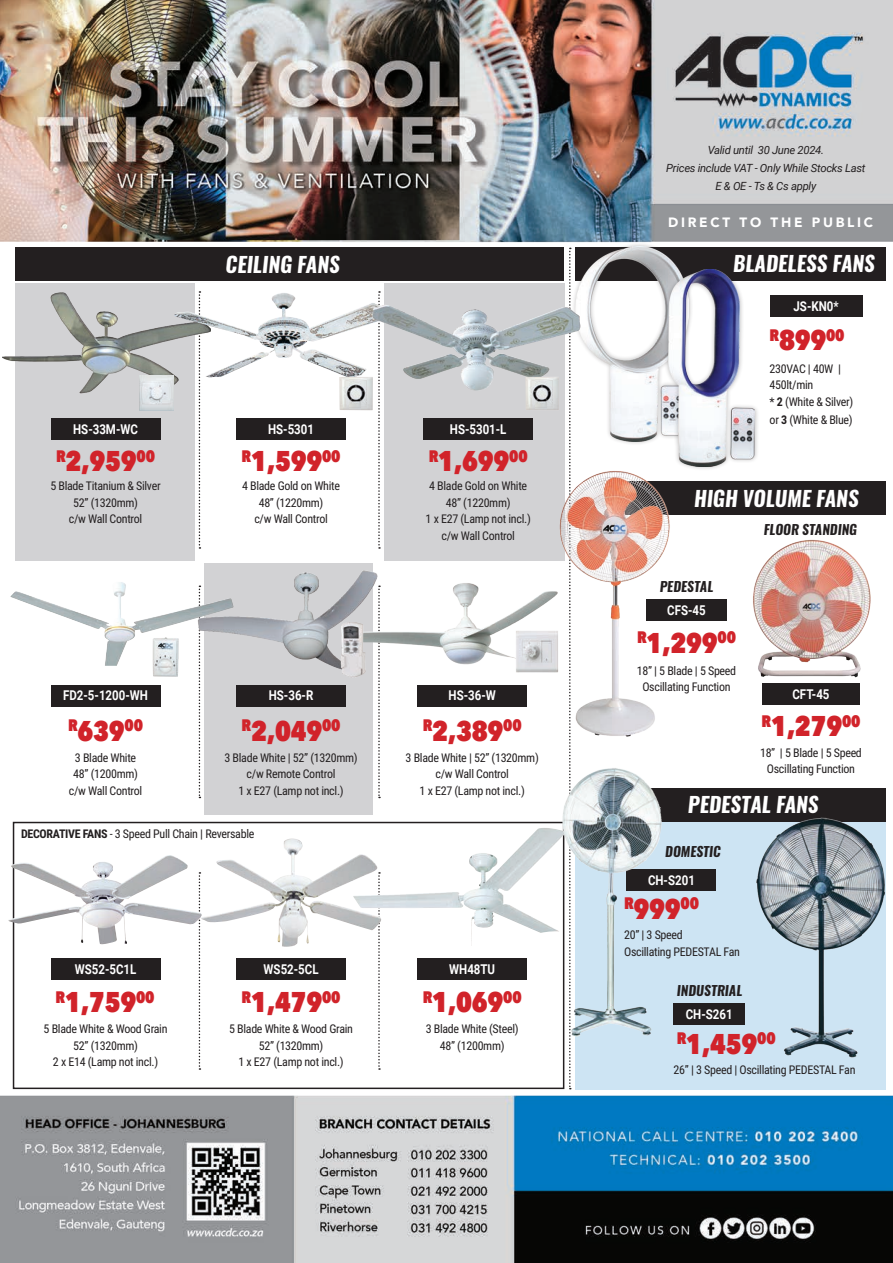
<style>
.page{position:relative;width:893px;height:1263px;background:#fff}
.page>*{position:absolute;margin:0;border:0;box-sizing:border-box;transform-origin:0 0}
.t1{font:800 28.5px "Avenir Next Condensed";letter-spacing:-.01em;color:#d1232a}
.t2{font:italic 700 21px "Oswald";color:#fff}
.t3{font:800 16.65px "Avenir Next Condensed";letter-spacing:-.01em;color:#d1232a}
.t4{font:700 13.5px "Roboto";color:#fff;scale:.85 1}
.t5{font:italic 700 13.5px "Oswald";color:#231f20}
.Paragraph_Style_1{font:900 13.5px "Avenir";letter-spacing:.2em;color:#fff}
.t6{font:12px "Roboto Condensed";letter-spacing:-.025em;color:#231f20}
.t7{font:italic 11.25px "Roboto";letter-spacing:-.025em;color:#231f20}
.s1{font-size:28.5px}
.s2{font-weight:700}
</style>
<div class="page">
<img style="left:0;top:0;width:893px;height:1263px">
<div style="left:16px;top:284px;width:179px;height:277px;background:#d2d2d4"></div>
<div style="left:205px;top:563px;width:168px;height:251px;background:#d2d2d4"></div>
<div style="left:575px;top:805px;width:311px;height:284px;background:#cde4f3"></div>
<div style="left:384px;top:284px;width:180px;height:277px;background:#d2d2d4"></div>
<svg style="left:378px;top:676px;width:2px;height:122px"></svg>
<svg style="left:378px;top:947px;width:2px;height:123px"></svg>
<svg style="left:378px;top:291px;width:2px;height:258px"></svg>
<svg style="left:199px;top:676px;width:1px;height:122px"></svg>
<svg style="left:199px;top:945px;width:1px;height:125px"></svg>
<svg style="left:199px;top:396px;width:1px;height:153px"></svg>
<img style="left:750px;top:540px;width:122px;height:139px">
<div style="left:762px;top:683px;width:98px;height:21px;background:#231f20"></div>
<div style="left:674px;top:1004px;width:71px;height:21px;background:#231f20"></div>
<div style="left:16px;top:248px;width:548px;height:33px;background:#231f20"></div>
<img style="left:383px;top:574px;width:173px;height:99px">
<div style="left:417px;top:958px;width:110px;height:21px;background:#231f20"></div>
<img style="left:514px;top:628px;width:42px;height:47px">
<div style="left:51px;top:958px;width:109px;height:21px;background:#231f20"></div>
<div style="left:13px;top:822px;width:551px;height:267px;border:2px solid #231f20"></div>
<div style="left:51px;top:685px;width:109px;height:21px;background:#231f20"></div>
<div style="left:51px;top:419px;width:109px;height:21px;background:#231f20"></div>
<div style="left:236px;top:419px;width:110px;height:21px;background:#231f20"></div>
<div style="left:423px;top:419px;width:110px;height:21px;background:#231f20"></div>
<div style="left:236px;top:958px;width:110px;height:21px;background:#231f20"></div>
<div style="left:236px;top:685px;width:110px;height:21px;background:#231f20"></div>
<div style="left:417px;top:685px;width:110px;height:21px;background:#231f20"></div>
<svg style="left:569px;top:248px;width:2px;height:841px"></svg>
<div style="left:582px;top:789px;width:304px;height:33px;background:#231f20"></div>
<div style="left:618px;top:482px;width:268px;height:33px;background:#231f20"></div>
<img style="left:556px;top:467px;width:121px;height:274px">
<img style="left:756px;top:814px;width:132px;height:244px">
<div style="left:646px;top:599px;width:80px;height:21px;background:#231f20"></div>
<div style="left:770px;top:295px;width:92px;height:22px;background:#231f20"></div>
<div style="left:627px;top:869px;width:89px;height:21px;background:#231f20"></div>
<div style="left:575px;top:248px;width:311px;height:33px;background:#231f20"></div>
<img style="left:10px;top:582px;width:179px;height:84px">
<img style="left:7px;top:855px;width:193px;height:90px">
<img style="left:189px;top:560px;width:194px;height:116px">
<img style="left:339px;top:622px;width:29px;height:55px">
<img style="left:2px;top:288px;width:208px;height:108px">
<img style="left:200px;top:838px;width:181px;height:109px">
<img style="left:353px;top:829px;width:185px;height:117px">
<img style="left:558px;top:763px;width:114px;height:273px">
<div style="left:571px;top:242px;width:122px;height:204px;background:#231f20;opacity:.3"></div>
<img style="left:575px;top:247px;width:113px;height:195px">
<div style="left:664px;top:265px;width:95px;height:206px;background:#231f20;opacity:.3"></div>
<img style="left:668px;top:270px;width:87px;height:196px">
<img style="left:139px;top:376px;width:35px;height:34px">
<img style="left:153px;top:637px;width:26px;height:40px">
<img style="left:174px;top:293px;width:210px;height:85px">
<img style="left:360px;top:297px;width:229px;height:101px">
<img style="left:339px;top:377px;width:34px;height:33px">
<img style="left:525px;top:377px;width:34px;height:33px">
<p class="t2" style="left:226px;top:250px;width:116px">CEILING FANS</p>
<p class="t4" style="left:73px;top:420px;width:78px">HS-33M-WC</p>
<p class="t4" style="left:268px;top:420px;width:56px">HS-5301</p>
<p class="t4" style="left:450px;top:420px;width:68px">HS-5301-L</p>
<p class="t1" style="left:56px;top:444px;width:100px"><sup>R</sup>2,959<sup>00</sup></p>
<p class="t6" style="left:50px;top:477px;width:112px">5 Blade Titanium &amp; Silver</p>
<p class="t6" style="left:73px;top:494px;width:66px">52” (1320mm)</p>
<p class="t6" style="left:69px;top:510px;width:75px">c/w Wall Control</p>
<p class="t1" style="left:242px;top:444px;width:100px"><sup>R</sup>1,599<sup>00</sup></p>
<p class="t6" style="left:242px;top:477px;width:100px">4 Blade Gold on White</p>
<p class="t6" style="left:259px;top:494px;width:66px">48” (1220mm)</p>
<p class="t6" style="left:254px;top:510px;width:75px">c/w Wall Control</p>
<p class="t1" style="left:429px;top:444px;width:100px"><sup>R</sup>1,699<sup>00</sup></p>
<p class="t6" style="left:429px;top:477px;width:100px">4 Blade Gold on White</p>
<p class="t6" style="left:446px;top:494px;width:66px">48” (1220mm)</p>
<p class="t6" style="left:426px;top:510px;width:107px">1 x E27 (Lamp not incl.)</p>
<p class="t6" style="left:441px;top:527px;width:75px">c/w Wall Control</p>
<p class="t4" style="left:63px;top:686px;width:101px">FD2-5-1200-WH</p>
<p class="t4" style="left:269px;top:686px;width:54px">HS-36-R</p>
<p class="t4" style="left:449px;top:686px;width:57px">HS-36-W</p>
<p class="t3" style="left:68px;top:715px;width:76px">R<span class="s1">639</span>00</p>
<p class="t1" style="left:242px;top:713px;width:100px"><sup>R</sup>2,049<sup>00</sup></p>
<p class="t1" style="left:423px;top:713px;width:100px"><sup>R</sup>2,389<sup>00</sup></p>
<p class="t6" style="left:75px;top:749px;width:63px">3 Blade White</p>
<p class="t6" style="left:73px;top:765px;width:66px">48” (1200mm)</p>
<p class="t6" style="left:69px;top:782px;width:75px">c/w Wall Control</p>
<p class="t6" style="left:224px;top:749px;width:135px">3 Blade White | 52” (1320mm)</p>
<p class="t6" style="left:247px;top:765px;width:90px">c/w Remote Control</p>
<p class="t6" style="left:238px;top:782px;width:107px">1 x E27 (Lamp not incl.)</p>
<p class="t6" style="left:406px;top:749px;width:135px">3 Blade White | 52” (1320mm)</p>
<p class="t6" style="left:435px;top:765px;width:75px">c/w Wall Control</p>
<p class="t6" style="left:420px;top:782px;width:107px">1 x E27 (Lamp not incl.)</p>
<p class="t6" style="left:21px;top:825px;width:235px"><span class="s2">DECORATIVE FANS</span> - 3 Speed Pull Chain | Reversable</p>
<p class="t4" style="left:75px;top:959px;width:74px">WS52-5C1L</p>
<p class="t4" style="left:264px;top:959px;width:66px">WS52-5CL</p>
<p class="t4" style="left:449px;top:959px;width:56px">WH48TU</p>
<p class="t3" style="left:56px;top:986px;width:11px">R</p>
<p class="t3" style="left:503px;top:986px;width:20px">00</p>
<p class="t1" style="left:65px;top:984px;width:91px">1,759<sup>00</sup></p>
<p class="t1" style="left:242px;top:984px;width:100px"><sup>R</sup>1,479<sup>00</sup></p>
<p class="t1" style="left:423px;top:984px;width:82px"><sup>R</sup>1,069</p>
<p class="t6" style="left:44px;top:1020px;width:125px">5 Blade White &amp; Wood Grain</p>
<p class="t6" style="left:73px;top:1037px;width:66px">52” (1320mm)</p>
<p class="t6" style="left:53px;top:1053px;width:107px">2 x E14 (Lamp not incl.)</p>
<p class="t6" style="left:229px;top:1020px;width:125px">5 Blade White &amp; Wood Grain</p>
<p class="t6" style="left:259px;top:1037px;width:66px">52” (1320mm)</p>
<p class="t6" style="left:238px;top:1053px;width:107px">1 x E27 (Lamp not incl.)</p>
<p class="t6" style="left:426px;top:1020px;width:94px">3 Blade White (Steel)</p>
<p class="t6" style="left:440px;top:1037px;width:66px">48” (1200mm)</p>
<p class="t7" style="left:708px;top:142px;width:118px">Valid until 30 June 2024.</p>
<p class="t7" style="left:666px;top:160px;width:201px">Prices include VAT - Only While Stocks Last</p>
<p class="t7" style="left:715px;top:178px;width:102px">E &amp; OE - Ts &amp; Cs apply</p>
<p class="Paragraph_Style_1" style="left:668px;top:211px;width:207px">DIRECT TO THE PUBLIC</p>
<p class="t2" style="left:733px;top:249px;width:143px">BLADELESS FANS</p>
<p class="t4" style="left:793px;top:297px;width:55px">JS-KN0*</p>
<p class="t3" style="left:770px;top:324px;width:76px">R<span class="s1">899</span>00</p>
<p class="t6" style="left:770px;top:360px;width:73px">230VAC | 40W |</p>
<p class="t6" style="left:770px;top:376px;width:45px">450lt/min</p>
<p class="t6" style="left:770px;top:393px;width:85px">* <span class="s2">2</span> (White &amp; Silver)</p>
<p class="t6" style="left:770px;top:411px;width:85px">or <span class="s2">3</span> (White &amp; Blue)</p>
<p class="t2" style="left:694px;top:484px;width:166px">HIGH VOLUME FANS</p>
<p class="t5" style="left:660px;top:577px;width:55px">PEDESTAL</p>
<p class="t4" style="left:667px;top:600px;width:47px">CFS-45</p>
<p class="t1" style="left:637px;top:625px;width:100px"><sup>R</sup>1,299<sup>00</sup></p>
<p class="t6" style="left:637px;top:662px;width:101px">18” | 5 Blade | 5 Speed</p>
<p class="t6" style="left:642px;top:678px;width:90px">Oscillating Function</p>
<p class="t5" style="left:764px;top:521px;width:95px">FLOOR STANDING</p>
<p class="t4" style="left:792px;top:684px;width:45px">CFT-45</p>
<p class="t1" style="left:761px;top:709px;width:100px"><sup>R</sup>1,279<sup>00</sup></p>
<p class="t6" style="left:760px;top:744px;width:103px">18” | 5 Blade | 5 Speed</p>
<p class="t6" style="left:767px;top:760px;width:90px">Oscillating Function</p>
<p class="t2" style="left:688px;top:790px;width:132px">PEDESTAL FANS</p>
<p class="t5" style="left:665px;top:842px;width:57px">DOMESTIC</p>
<p class="t4" style="left:648px;top:870px;width:57px">CH-S201</p>
<p class="t3" style="left:624px;top:893px;width:76px">R<span class="s1">999</span>00</p>
<p class="t6" style="left:624px;top:927px;width:60px">20” | 3 Speed</p>
<p class="t6" style="left:624px;top:943px;width:117px">Oscillating PEDESTAL Fan</p>
<p class="t5" style="left:677px;top:981px;width:67px">INDUSTRIAL</p>
<p class="t4" style="left:686px;top:1005px;width:57px">CH-S261</p>
<p class="t1" style="left:677px;top:1026px;width:100px"><sup>R</sup>1,459<sup>00</sup></p>
<p class="t6" style="left:674px;top:1061px;width:183px">26” | 3 Speed | Oscillating PEDESTAL Fan</p>
</div>
